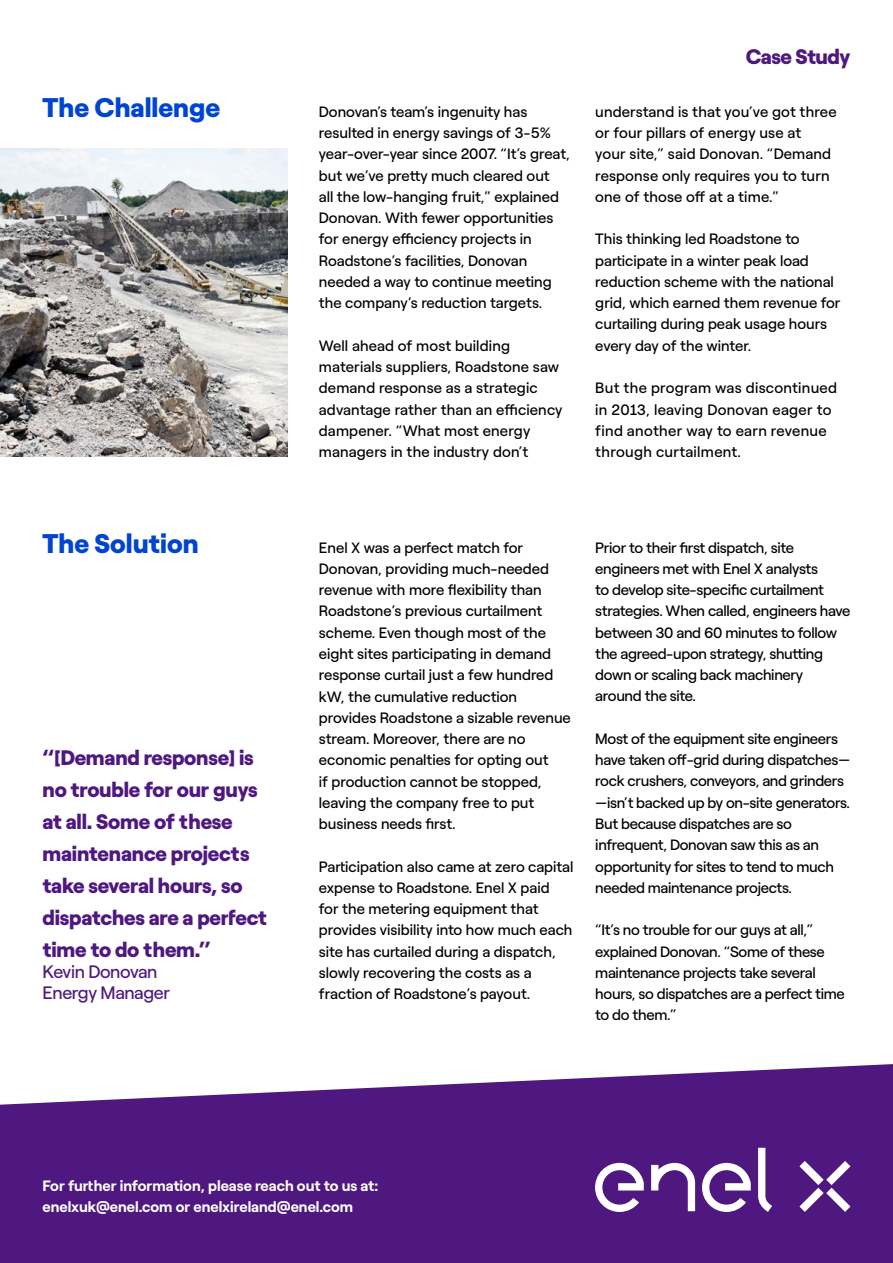
<style>
.page{position:relative;width:893px;height:1263px;background:#fff}
.page>*{position:absolute;margin:0;border:0;box-sizing:border-box;transform-origin:0 0}
.t1{font:900 27px "Roobert ENEL";color:#0045d1}
.t2{font:900 21px/32px "Roobert ENEL";letter-spacing:-.01em;color:#4f1880}
.t3{font:18px/21.3px "Roobert ENEL";letter-spacing:-.02em;color:#4f1880}
.t4{font:15px/21.3px "Roobert ENEL";color:#000}
.t5{font:15px/21.3px "Roobert ENEL";letter-spacing:-.02em;color:#000}
.t6{font:15px/21.3px "Roobert ENEL";letter-spacing:.02em;color:#000}
.t7{font:700 15px/21.3px "Roobert ENEL";color:#fff}
</style>
<div class="page">
<svg style="left:0;top:1064px;width:893px;height:199px;background:#62318d"></svg>
<svg style="left:799px;top:1161px;width:51px;height:51px"></svg>
<svg style="left:702px;top:1163px;width:49px;height:49px"></svg>
<svg style="left:595px;top:1163px;width:49px;height:49px"></svg>
<svg style="left:758px;top:1148px;width:14px;height:64px"></svg>
<svg style="left:651px;top:1163px;width:44px;height:48px"></svg>
<img style="left:0;top:149px;width:287px;height:308px">
<h1 class="t1" style="left:43px;top:86px;width:179px">The Challenge</h1>
<h1 class="t1" style="left:43px;top:522px;width:158px">The Solution</h1>
<h2 class="t2" style="left:43px;top:740px;width:226px">“[Demand response] is no trouble for our guys at all. Some of these maintenance projects take several hours, so dispatches are a perfect time to do them.”</h2>
<p class="t3" style="left:43px;top:960px;width:129px">Kevin Donovan<br>Energy Manager</p>
<p class="t4" style="left:319px;top:100px;width:253px">Donovan’s team’s ingenuity has resulted in energy savings of 3-5% year-over-year since 2007. “It’s great, but we’ve pretty much cleared out<br>all the low-hanging fruit,” explained Donovan. With fewer opportunities for energy efficiency projects in Roadstone’s facilities, Donovan needed a way to continue meeting the company’s reduction targets.</p>
<p class="t4" style="left:319px;top:334px;width:245px">Well ahead of most building materials suppliers, Roadstone saw demand response as a strategic advantage rather than an efficiency dampener. “What most energy managers in the industry don’t</p>
<h2 class="t2" style="left:746px;top:39px;width:106px">Case Study</h2>
<p class="t4" style="left:595px;top:100px;width:243px">understand is that you’ve got three or four pillars of energy use at<br>your site,” said Donovan. “Demand response only requires you to turn one of those off at a time.”</p>
<p class="t4" style="left:595px;top:227px;width:247px">This thinking led Roadstone to participate in a winter peak load reduction scheme with the national grid, which earned them revenue for curtailing during peak usage hours every day of the winter.</p>
<p class="t6" style="left:595px;top:376px;width:243px">But the program was discontinued in 2013, leaving Donovan eager to find another way to earn revenue through curtailment.</p>
<p class="t4" style="left:319px;top:536px;width:253px">Enel X was a perfect match for<br>Donovan, providing much-needed revenue with more flexibility than<br>Roadstone’s previous curtailment scheme. Even though most of the eight sites participating in demand response curtail just a few hundred kW, the cumulative reduction provides Roadstone a sizable revenue stream. Moreover, there are no economic penalties for opting out<br>if production cannot be stopped, leaving the company free to put business needs first.</p>
<p class="t4" style="left:319px;top:854px;width:256px">Participation also came at zero capital expense to Roadstone. Enel X paid<br>for the metering equipment that provides visibility into how much each site has curtailed during a dispatch, slowly recovering the costs as a fraction of Roadstone’s payout.</p>
<p class="t5" style="left:595px;top:535px;width:257px">Prior to their first dispatch, site engineers met with Enel X analysts<br>to develop site-specific curtailment strategies. When called, engineers have between 30 and 60 minutes to follow the agreed-upon strategy, shutting down or scaling back machinery around the site.</p>
<p class="t5" style="left:595px;top:727px;width:256px">Most of the equipment site engineers have taken off-grid during dispatches— rock crushers, conveyors, and grinders —isn’t backed up by on-site generators.<br>But because dispatches are so infrequent, Donovan saw this as an opportunity for sites to tend to much needed maintenance projects.</p>
<p class="t5" style="left:595px;top:918px;width:251px">“It’s no trouble for our guys at all,” explained Donovan. “Some of these maintenance projects take several hours, so dispatches are a perfect time to do them.”</p>
<p class="t7" style="left:43px;top:1173px;width:337px">For further information, please reach out to us at: enelxuk@enel.com or enelxireland@enel.com</p>
</div>
